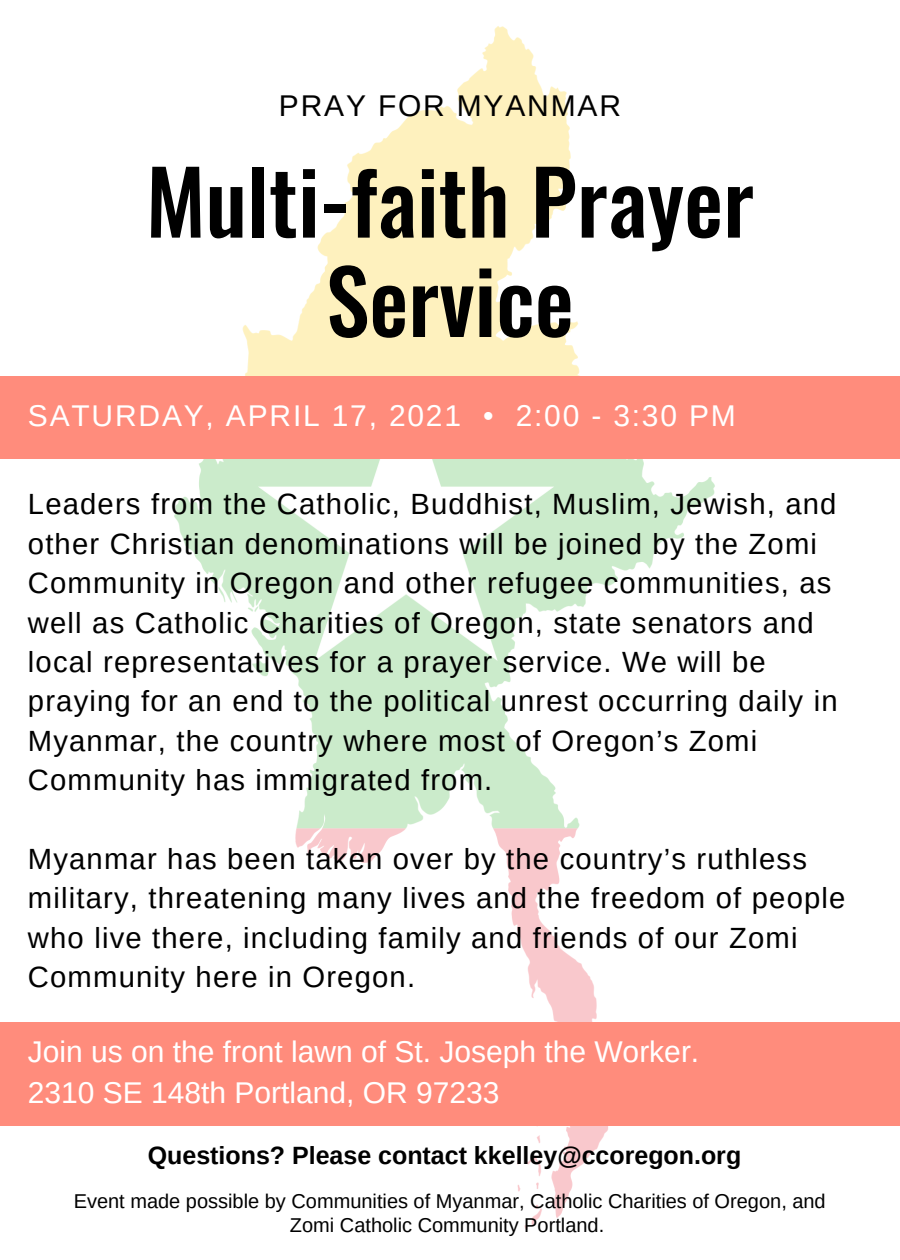
<style>
.page{position:relative;width:900px;height:1260px;background:#fff}
.page>*{position:absolute;margin:0;border:0;box-sizing:border-box;transform-origin:0 0}
.t1{font:500 87.5px/99.5px "Oswald";color:#000;text-align:center}
.t2{font:30px "Arimo";color:#fff}
.t3{font:30px "Arimo";letter-spacing:.06em;color:#fff}
.t4{font:30px "Arimo";letter-spacing:.06em;color:#000}
.t5{font:29.25px/39.5px "Arimo";letter-spacing:.04em;color:#000}
.t6{font:700 25px "Arimo";color:#000}
.t7{font:20px/23.2px "Arimo";color:#000;text-align:center}
</style>
<div class="page">
<img style="left:147px;top:26px;width:595px;height:1203px">
<div style="left:0;top:376px;width:900px;height:82px;background:#ff8c7c"></div>
<div style="left:0;top:1022px;width:900px;height:103px;background:#ff8c7c"></div>
<p class="t4" style="left:279px;top:88px;width:344px">PRAY FOR MYANMAR</p>
<p class="t1" style="left:146px;top:148px;width:610px">Multi-faith Prayer<br>Service</p>
<p class="t3" style="left:28px;top:399px;width:709px">SATURDAY, APRIL 17, 2021 • 2:00 - 3:30 PM</p>
<p class="t5" style="left:28px;top:484px;width:811px">Leaders from the Catholic, Buddhist, Muslim, Jewish, and other Christian denominations will be joined by the Zomi Community in Oregon and other refugee communities, as well as Catholic Charities of Oregon, state senators and local representatives for a prayer service. We will be praying for an end to the political unrest occurring daily in Myanmar, the country where most of Oregon’s Zomi Community has immigrated from.</p>
<p class="t5" style="left:28px;top:839px;width:819px">Myanmar has been taken over by the country’s ruthless military, threatening many lives and the freedom of people who live there, including family and friends of our Zomi Community here in Oregon.</p>
<p class="t2" style="left:28px;top:1035px;width:673px">Join us on the front lawn of St. Joseph the Worker.</p>
<p class="t2" style="left:28px;top:1076px;width:473px">2310 SE 148th Portland, OR 97233</p>
<p class="t6" style="left:148px;top:1141px;width:595px">Questions? Please contact kkelley@ccoregon.org</p>
<p class="t7" style="left:74px;top:1190px;width:754px">Event made possible by Communities of Myanmar, Catholic Charities of Oregon, and<br>Zomi Catholic Community Portland.</p>
</div>
